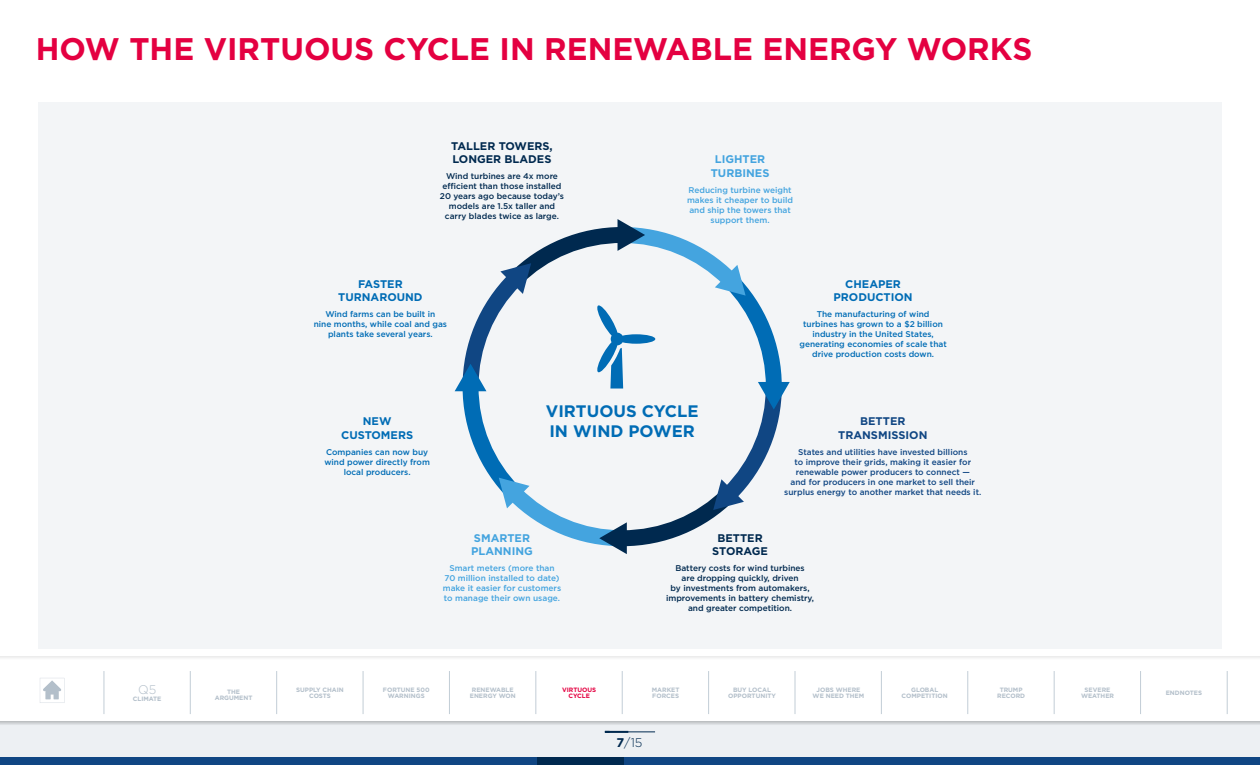
<style>
.page{position:relative;width:1260px;height:765px;background:#fff}
.page>*{position:absolute;margin:0;border:0;box-sizing:border-box;transform-origin:0 0}
.t1{font:700 31.25px "Gotham";color:#e40041}
.t2{font:700 16.62px/20px "Gotham";color:#006cb5}
.t3{font:300 12.62px "Gotham";color:#00294f}
.t4{font:300 12.5px "Gotham";color:#b3bfca}
.t5{font:700 11.12px/13.4px "Gotham";color:#006cb5;text-align:center}
.t6{font:700 11.12px/13.4px "Gotham";color:#00294f}
.t7{font:700 11.12px/13.4px "Gotham";color:#44a4df;text-align:center}
.t8{font:700 11.12px/13.4px "Gotham";color:#104683;text-align:center}
.t9{font:500 8.38px/10px "Gotham";color:#006cb5;text-align:center}
.t10{font:500 8.38px/10px "Gotham";color:#00294f;text-align:center}
.t11{font:500 8.38px/10px "Gotham";color:#104683;text-align:center}
.t12{font:500 8.38px/10px "Gotham";color:#44a4df;text-align:center}
.t13{font:700 6.25px/6.2px "Gotham";color:#b3bfca;text-align:center}
.t14{font:700 6.25px/6.2px "Gotham";color:#e40041;text-align:center}
.s1{font-weight:700}
</style>
<div class="page">
<div style="left:0;top:721px;width:1260px;height:44px;background:#edf0f3"></div>
<svg style="left:0;top:722px;width:1260px;height:3px"></svg>
<hr style="left:605px;top:732px;width:50px;height:1px;background:#00294f">
<div style="left:0;top:656px;width:1260px;height:5px;background:#f7f7f7"></div>
<svg style="left:40px;top:678px;width:24px;height:25px"></svg>
<div style="left:0;top:757px;width:1260px;height:8px;background:#104683"></div>
<hr style="left:104px;top:671px;width:1px;height:43px;background:#c2cdd6">
<hr style="left:276px;top:671px;width:1px;height:43px;background:#c2cdd6">
<hr style="left:449px;top:671px;width:1px;height:43px;background:#c2cdd6">
<hr style="left:622px;top:671px;width:1px;height:43px;background:#c2cdd6">
<hr style="left:795px;top:671px;width:1px;height:43px;background:#c2cdd6">
<hr style="left:190px;top:671px;width:1px;height:43px;background:#c2cdd6">
<hr style="left:363px;top:671px;width:1px;height:43px;background:#c2cdd6">
<hr style="left:536px;top:671px;width:1px;height:43px;background:#c2cdd6">
<hr style="left:708px;top:671px;width:1px;height:43px;background:#c2cdd6">
<hr style="left:881px;top:671px;width:1px;height:43px;background:#c2cdd6">
<hr style="left:968px;top:671px;width:1px;height:43px;background:#c2cdd6">
<hr style="left:1054px;top:671px;width:1px;height:43px;background:#c2cdd6">
<hr style="left:1140px;top:671px;width:1px;height:43px;background:#c2cdd6">
<hr style="left:1227px;top:671px;width:1px;height:43px;background:#c2cdd6">
<div style="left:537px;top:757px;width:86px;height:8px;background:#00294f"></div>
<hr style="left:605px;top:731px;width:23px;height:2px;background:#00294f">
<div style="left:38px;top:103px;width:1184px;height:546px;background:#f3f5f7"></div>
<svg style="left:455px;top:219px;width:335px;height:335px"></svg>
<h1 class="t1" style="left:36px;top:29px;width:998px">HOW THE VIRTUOUS CYCLE IN RENEWABLE ENERGY WORKS</h1>
<h3 class="t6" style="left:451px;top:139px;width:103px">TALLER TOWERS,<br>LONGER BLADES</h3>
<p class="t10" style="left:440px;top:171px;width:126px">Wind turbines are 4x more efficient than those installed<br>20 years ago because today’s models are 1.5x taller and carry blades twice as large.</p>
<h3 class="t5" style="left:338px;top:277px;width:86px">FASTER<br>TURNAROUND</h3>
<p class="t9" style="left:314px;top:309px;width:135px">Wind farms can be built in<br>nine months, while coal and gas plants take several years.</p>
<h3 class="t7" style="left:711px;top:153px;width:60px">LIGHTER<br>TURBINES</h3>
<p class="t12" style="left:687px;top:185px;width:108px">Reducing turbine weight makes it cheaper to build and ship the towers that support them.</p>
<h3 class="t5" style="left:833px;top:277px;width:81px">CHEAPER<br>PRODUCTION</h3>
<p class="t9" style="left:799px;top:309px;width:149px">The manufacturing of wind turbines has grown to a $2 billion industry in the United States, generating economies of scale that drive production costs down.</p>
<h3 class="t4" style="left:138px;top:681px;width:20px">Q5</h3>
<p class="t13" style="left:133px;top:696px;width:30px">CLIMATE</p>
<h3 class="t5" style="left:341px;top:415px;width:74px">NEW<br>CUSTOMERS</h3>
<p class="t9" style="left:324px;top:447px;width:107px">Companies can now buy wind power directly from local producers.</p>
<h2 class="t2" style="left:546px;top:401px;width:154px">VIRTUOUS CYCLE<br>IN WIND POWER</h2>
<h3 class="t8" style="left:838px;top:415px;width:91px">BETTER<br>TRANSMISSION</h3>
<p class="t11" style="left:784px;top:447px;width:199px">States and utilities have invested billions<br>to improve their grids, making it easier for renewable power producers to connect —<br>and for producers in one market to sell their surplus energy to another market that needs it.</p>
<h3 class="t7" style="left:471px;top:531px;width:63px;text-align:left">SMARTER<br>PLANNING</h3>
<p class="t12" style="left:443px;top:563px;width:120px">Smart meters (more than<br>70 million installed to date) make it easier for customers to manage their own usage.</p>
<h3 class="t6" style="left:712px;top:531px;width:57px;text-align:center">BETTER<br>STORAGE</h3>
<p class="t10" style="left:666px;top:563px;width:150px">Battery costs for wind turbines<br>are dropping quickly, driven<br>by investments from automakers, improvements in battery chemistry, and greater competition.</p>
<p class="t13" style="left:215px;top:688px;width:39px">THE<br>ARGUMENT</p>
<p class="t13" style="left:296px;top:687px;width:49px">SUPPLY CHAIN<br>COSTS</p>
<p class="t13" style="left:470px;top:687px;width:47px">RENEWABLE<br>ENERGY WON</p>
<p class="t13" style="left:997px;top:687px;width:29px">TRUMP<br>RECORD</p>
<p class="t13" style="left:383px;top:687px;width:48px">FORTUNE 500<br>WARNINGS</p>
<p class="t13" style="left:902px;top:687px;width:48px">GLOBAL<br>COMPETITION</p>
<p class="t14" style="left:562px;top:687px;width:36px">VIRTUOUS<br>CYCLE</p>
<p class="t13" style="left:1081px;top:687px;width:35px">SEVERE<br>WEATHER</p>
<p class="t13" style="left:728px;top:687px;width:49px">BUY LOCAL<br>OPPORTUNITY</p>
<p class="t13" style="left:817px;top:687px;width:45px">JOBS WHERE</p>
<p class="t13" style="left:652px;top:687px;width:29px;text-align:left">MARKET<br>FORCES</p>
<p class="t13" style="left:1166px;top:690px;width:38px">ENDNOTES</p>
<p class="t13" style="left:813px;top:693px;width:53px">WE NEED THEM</p>
<h3 class="t3" style="left:617px;top:734px;width:28px"><span class="s1">7</span>/15</h3>
</div>
